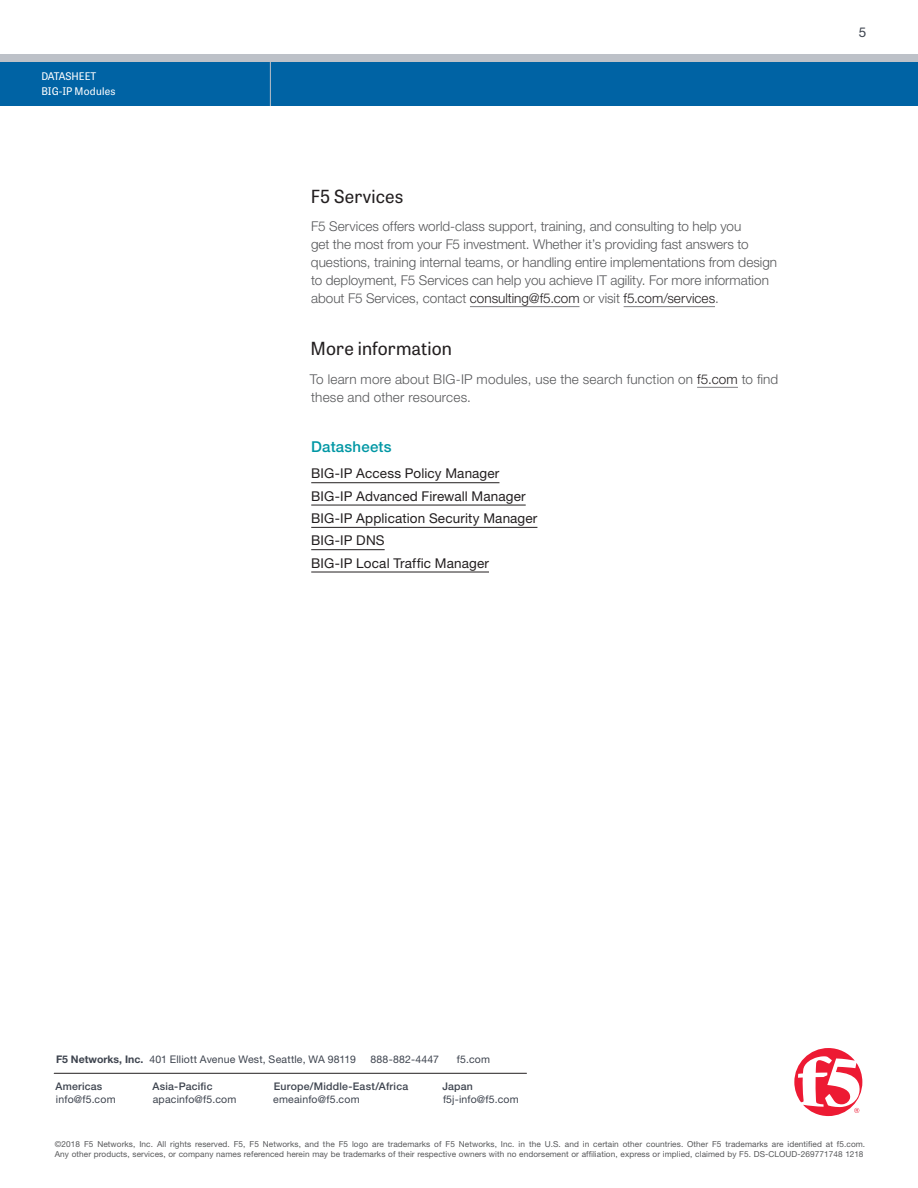
<style>
.page{position:relative;width:918px;height:1188px;background:#fff}
.page>*{position:absolute;margin:0;border:0;box-sizing:border-box;transform-origin:0 0}
.DS_subhead_black{font:18px "Tablet Gothic";letter-spacing:.01em;color:#231f20}
.DS_header_-_key_bene{font:500 15px "Helvetica Neue LT Std";letter-spacing:.015em;color:#0097a4}
.DS_body_copy{font:300 13.5px/18px "Helvetica Neue LT Std";color:#57585a}
.DS_links{font:13.5px "Helvetica Neue LT Std";letter-spacing:.01em;color:#231f20}
.t1{font:13.5px "Helvetica Neue LT Std";color:#3e444f}
.t2{font:10.5px "Helvetica Neue LT Std";letter-spacing:.015em;color:#3e444f}
.t3{font:500 10.5px "Helvetica Neue LT Std";letter-spacing:.02em;color:#3e444f}
.t4{font:10.5px/15px "Tablet Gothic";color:#fff}
.t5{font:8.25px/10.5px "Helvetica Neue LT Std";letter-spacing:.01em;color:#57585a}
.s1{color:#231f20}
.s2{font-weight:700}
</style>
<div class="page">
<div style="left:0;top:56px;width:918px;height:50px;background:#0063a4"></div>
<div style="left:0;top:54px;width:918px;height:7px;background:#bdc1c8"></div>
<hr style="left:270px;top:54px;width:1px;height:52px;background:#bdc1c8">
<hr style="left:470px;top:306px;width:110px;height:1px;background:#808083">
<hr style="left:624px;top:306px;width:91px;height:1px;background:#808083">
<hr style="left:697px;top:387px;width:41px;height:1px;background:#808083">
<hr style="left:311px;top:482px;width:188px;height:1px;background:#231f20">
<hr style="left:311px;top:505px;width:215px;height:1px;background:#231f20">
<hr style="left:311px;top:527px;width:226px;height:1px;background:#231f20">
<hr style="left:311px;top:549px;width:74px;height:1px;background:#231f20">
<hr style="left:311px;top:572px;width:178px;height:1px;background:#231f20">
<hr style="left:54px;top:1073px;width:473px;height:1px;background:#231f20">
<svg style="left:794px;top:1048px;width:68px;height:68px"></svg>
<p class="t4" style="left:41px;top:68px;width:76px">DATASHEET<br>BIG-IP Modules</p>
<p class="DS_subhead_black" style="left:311px;top:184px;width:94px">F5 Services</p>
<p class="DS_body_copy" style="left:311px;top:217px;width:468px">F5 Services offers world-class support, training, and consulting to help you<br>get the most from your F5 investment. Whether it’s providing fast answers to questions, training internal teams, or handling entire implementations from design to deployment, F5 Services can help you achieve IT agility. For more information about F5 Services, contact <span class="s1">consulting@f5.com</span> or visit <span class="s1">f5.com/services</span>.</p>
<p class="DS_subhead_black" style="left:311px;top:336px;width:143px">More information</p>
<p class="DS_body_copy" style="left:310px;top:370px;width:470px">To learn more about BIG-IP modules, use the search function on <span class="s1">f5.com</span> to find these and other resources.</p>
<p class="DS_header_-_key_bene" style="left:311px;top:437px;width:82px">Datasheets</p>
<p class="DS_links" style="left:311px;top:465px;width:190px">BIG-IP Access Policy Manager</p>
<p class="DS_links" style="left:311px;top:488px;width:216px">BIG-IP Advanced Firewall Manager</p>
<p class="DS_links" style="left:311px;top:510px;width:228px">BIG-IP Application Security Manager</p>
<p class="DS_links" style="left:311px;top:532px;width:75px">BIG-IP DNS</p>
<p class="DS_links" style="left:311px;top:555px;width:179px">BIG-IP Local Traffic Manager</p>
<p class="t1" style="left:859px;top:24px;width:9px">5</p>
<p class="t2" style="left:56px;top:1053px;width:301px"><span class="s2">F5 Networks, Inc.</span> 401 Elliott Avenue West, Seattle, WA 98119</p>
<p class="t2" style="left:370px;top:1053px;width:70px">888-882-4447</p>
<p class="t2" style="left:457px;top:1053px;width:35px">f5.com</p>
<p class="t3" style="left:153px;top:1080px;width:61px">Asia-Pacific</p>
<p class="t2" style="left:153px;top:1093px;width:85px">apacinfo@f5.com</p>
<p class="t3" style="left:274px;top:1080px;width:136px">Europe/Middle-East/Africa</p>
<p class="t2" style="left:273px;top:1093px;width:88px">emeainfo@f5.com</p>
<p class="t3" style="left:442px;top:1080px;width:32px">Japan</p>
<p class="t2" style="left:443px;top:1093px;width:77px">f5j-info@f5.com</p>
<p class="t5" style="left:55px;top:1138px;width:812px">©2018 F5 Networks, Inc. All rights reserved. F5, F5 Networks, and the F5 logo are trademarks of F5 Networks, Inc. in the U.S. and in certain other countries. Other F5 trademarks are identified at f5.com.<br>Any other products, services, or company names referenced herein may be trademarks of their respective owners with no endorsement or affiliation, express or implied, claimed by F5. DS-CLOUD-269771748 1218</p>
<p class="t3" style="left:55px;top:1080px;width:49px">Americas</p>
<p class="t2" style="left:56px;top:1093px;width:61px">info@f5.com</p>
</div>
